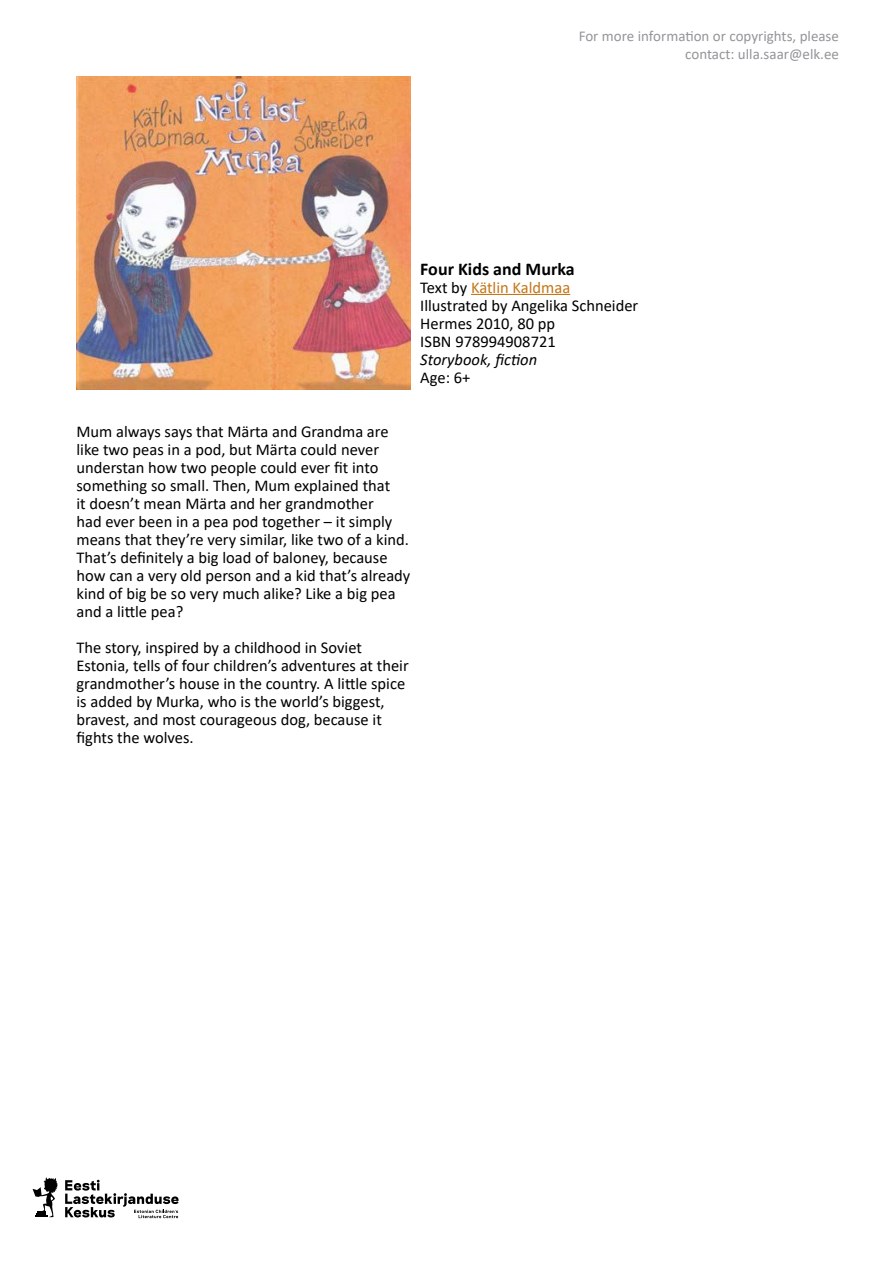
<style>
.page{position:relative;width:893px;height:1263px;background:#fff}
.page>*{position:absolute;margin:0;border:0;box-sizing:border-box;transform-origin:0 0}
.t1{font:700 18px "Calibri";color:#000}
.t2{font:16.5px/18px "Calibri";color:#000}
.t3{font:italic 16.5px "Calibri";color:#000}
.t4{font:15px/18px "Calibri";color:#939598;text-align:right}
.s1{color:#c47615}
</style>
<div class="page">
<svg style="left:65px;top:1180px;width:114px;height:38px"></svg>
<svg style="left:33px;top:1177px;width:25px;height:40px"></svg>
<hr style="left:471px;top:294px;width:99px;height:1px;background:#c47615">
<img style="left:77px;top:77px;width:333px;height:312px">
<p class="t4" style="left:579px;top:27px;width:262px">For more information or copyrights, please contact: ulla.saar@elk.ee</p>
<p class="t1" style="left:420px;top:256px;width:156px">Four Kids and Murka</p>
<p class="t2" style="left:420px;top:278px;width:220px">Text by <span class="s1">Kätlin Kaldmaa<br></span>Illustrated by Angelika Schneider<br>Hermes 2010, 80 pp<br>ISBN 978994908721</p>
<p class="t3" style="left:420px;top:348px;width:118px">Storybook, fiction</p>
<p class="t2" style="left:420px;top:368px;width:52px">Age: 6+</p>
<p class="t2" style="left:77px;top:422px;width:335px">Mum always says that Märta and Grandma are like two peas in a pod, but Märta could never understan how two people could ever fit into something so small. Then, Mum explained that<br>it doesn’t mean Märta and her grandmother<br>had ever been in a pea pod together – it simply means that they’re very similar, like two of a kind.<br>That’s definitely a big load of baloney, because how can a very old person and a kid that’s already kind of big be so very much alike? Like a big pea and a little pea?</p>
<p class="t2" style="left:77px;top:638px;width:334px">The story, inspired by a childhood in Soviet Estonia, tells of four children’s adventures at their grandmother’s house in the country. A little spice is added by Murka, who is the world’s biggest, bravest, and most courageous dog, because it fights the wolves.</p>
</div>
